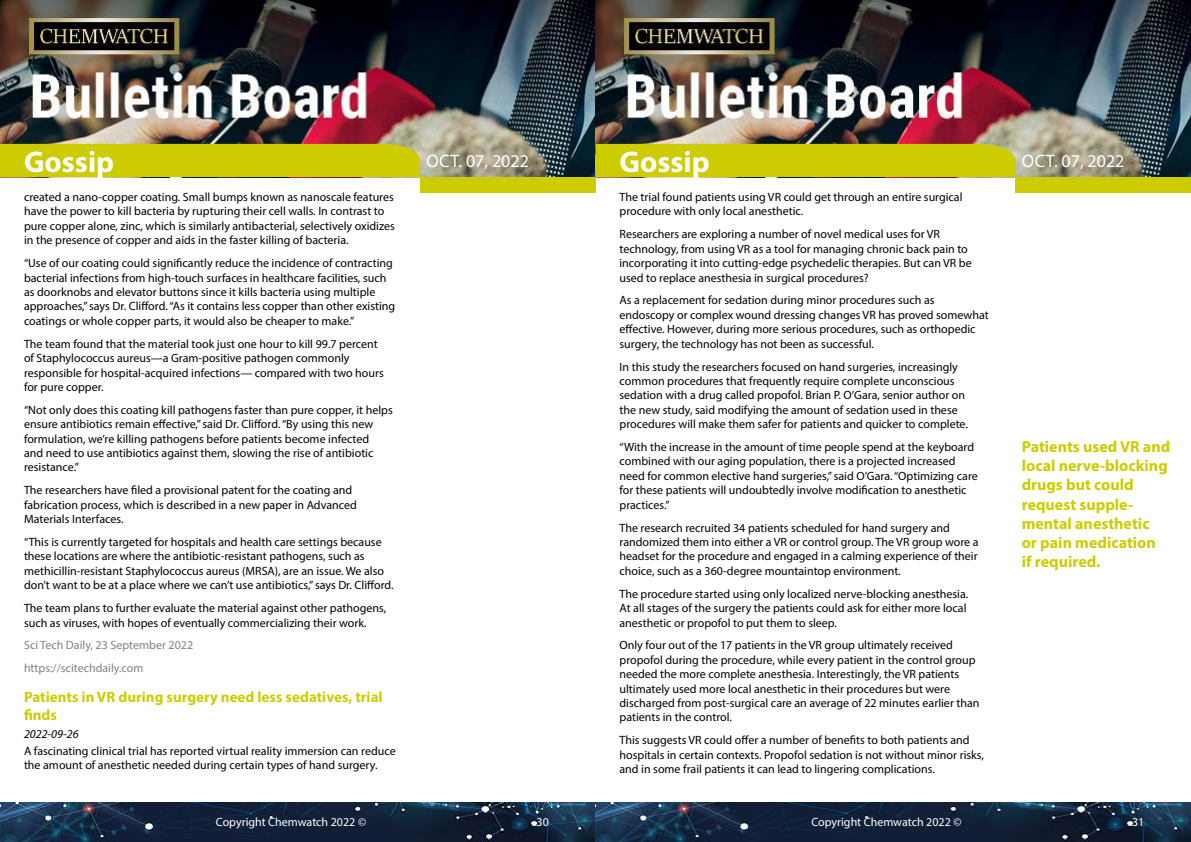
<style>
.page{position:relative;width:1191px;height:842px;background:#fff}
.page>*{position:absolute;margin:0;border:0;box-sizing:border-box;transform-origin:0 0}
.t1{font:700 30px "Myriad Pro";color:#fff}
.t2{font:18px "Myriad Pro";color:#fff}
.t3{font:700 16px/19.2px "Myriad Pro";color:#cc0}
.t4{font:700 15px/18px "Myriad Pro";color:#cc0}
.t5{font:12px/14.4px "Myriad Pro";color:#000}
.t6{font:12px/22.9px "Myriad Pro";color:#808285}
.t7{font:12px "Myriad Pro";color:#fff}
.t8{font:italic 12px "Myriad Pro";color:#000}
</style>
<div class="page">
<img style="left:0;top:0;width:1191px;height:177px">
<div style="left:420px;top:177px;width:175px;height:15px;background:#cc0"></div>
<div style="left:1015px;top:177px;width:176px;height:15px;background:#cc0"></div>
<div style="left:0;top:144px;width:420px;height:33px;background:#cc0"></div>
<div style="left:595px;top:144px;width:420px;height:33px;background:#cc0"></div>
<img style="left:0;top:802px;width:1191px;height:40px">
<h1 class="t1" style="left:24px;top:142px;width:92px">Gossip</h1>
<h1 class="t1" style="left:619px;top:142px;width:92px">Gossip</h1>
<p class="t5" style="left:619px;top:190px;width:344px">The trial found patients using VR could get through an entire surgical procedure with only local anesthetic.</p>
<p class="t5" style="left:619px;top:227px;width:354px">Researchers are exploring a number of novel medical uses for VR technology, from using VR as a tool for managing chronic back pain to incorporating it into cutting-edge psychedelic therapies. But can VR be used to replace anesthesia in surgical procedures?</p>
<p class="t5" style="left:619px;top:293px;width:371px">As a replacement for sedation during minor procedures such as endoscopy or complex wound dressing changes VR has proved somewhat effective. However, during more serious procedures, such as orthopedic surgery, the technology has not been as successful.</p>
<p class="t5" style="left:619px;top:359px;width:350px">In this study the researchers focused on hand surgeries, increasingly common procedures that frequently require complete unconscious sedation with a drug called propofol. Brian P. O’Gara, senior author on the new study, said modifying the amount of sedation used in these procedures will make them safer for patients and quicker to complete.</p>
<p class="t5" style="left:619px;top:440px;width:360px">“With the increase in the amount of time people spend at the keyboard combined with our aging population, there is a projected increased need for common elective hand surgeries,” said O’Gara. “Optimizing care for these patients will undoubtedly involve modification to anesthetic practices.”</p>
<p class="t5" style="left:619px;top:520px;width:360px">The research recruited 34 patients scheduled for hand surgery and randomized them into either a VR or control group. The VR group wore a headset for the procedure and engaged in a calming experience of their choice, such as a 360-degree mountaintop environment.</p>
<p class="t5" style="left:619px;top:586px;width:350px">The procedure started using only localized nerve-blocking anesthesia.<br>At all stages of the surgery the patients could ask for either more local anesthetic or propofol to put them to sleep.</p>
<p class="t5" style="left:619px;top:638px;width:361px">Only four out of the 17 patients in the VR group ultimately received propofol during the procedure, while every patient in the control group needed the more complete anesthesia. Interestingly, the VR patients ultimately used more local anesthetic in their procedures but were discharged from post-surgical care an average of 22 minutes earlier than patients in the control.</p>
<p class="t5" style="left:619px;top:733px;width:366px">This suggests VR could offer a number of benefits to both patients and hospitals in certain contexts. Propofol sedation is not without minor risks, and in some frail patients it can lead to lingering complications.</p>
<h2 class="t2" style="left:426px;top:150px;width:104px">Oct. 07, 2022</h2>
<h2 class="t2" style="left:1022px;top:150px;width:104px">Oct. 07, 2022</h2>
<p class="t5" style="left:24px;top:190px;width:372px">created a nano-copper coating. Small bumps known as nanoscale features have the power to kill bacteria by rupturing their cell walls. In contrast to pure copper alone, zinc, which is similarly antibacterial, selectively oxidizes in the presence of copper and aids in the faster killing of bacteria.</p>
<p class="t5" style="left:24px;top:256px;width:373px">“Use of our coating could significantly reduce the incidence of contracting bacterial infections from high-touch surfaces in healthcare facilities, such as doorknobs and elevator buttons since it kills bacteria using multiple approaches,” says Dr. Clifford. “As it contains less copper than other existing coatings or whole copper parts, it would also be cheaper to make.”</p>
<p class="t5" style="left:24px;top:336px;width:361px">The team found that the material took just one hour to kill 99.7 percent of Staphylococcus aureus—a Gram-positive pathogen commonly responsible for hospital-acquired infections— compared with two hours for pure copper.</p>
<p class="t5" style="left:24px;top:402px;width:370px">“Not only does this coating kill pathogens faster than pure copper, it helps ensure antibiotics remain effective,” said Dr. Clifford. “By using this new formulation, we’re killing pathogens before patients become infected<br>and need to use antibiotics against them, slowing the rise of antibiotic resistance.”</p>
<p class="t5" style="left:24px;top:483px;width:334px">The researchers have filed a provisional patent for the coating and fabrication process, which is described in a new paper in Advanced<br>Materials Interfaces.</p>
<p class="t5" style="left:24px;top:535px;width:371px">“This is currently targeted for hospitals and health care settings because these locations are where the antibiotic-resistant pathogens, such as methicillin-resistant Staphylococcus aureus (MRSA), are an issue. We also don’t want to be at a place where we can’t use antibiotics,” says Dr. Clifford.</p>
<p class="t5" style="left:24px;top:601px;width:364px">The team plans to further evaluate the material against other pathogens, such as viruses, with hopes of eventually commercializing their work.</p>
<p class="t6" style="left:24px;top:634px;width:171px">Sci Tech Daily, 23 September 2022 https://scitechdaily.com</p>
<p class="t4" style="left:24px;top:688px;width:360px">Patients in VR during surgery need less sedatives, trial finds</p>
<p class="t8" style="left:24px;top:726px;width:56px">2022-09-26</p>
<p class="t5" style="left:24px;top:743px;width:373px">A fascinating clinical trial has reported virtual reality immersion can reduce the amount of anesthetic needed during certain types of hand surgery.</p>
<h3 class="t3" style="left:1021px;top:436px;width:150px">Patients used VR and local nerve-blocking drugs but could request supple&shy;mental anesthetic<br>or pain medication<br>if required.</h3>
<p class="t7" style="left:216px;top:815px;width:152px">Copyright Chemwatch 2022 ©</p>
<p class="t7" style="left:536px;top:815px;width:14px">30</p>
<p class="t7" style="left:811px;top:815px;width:152px">Copyright Chemwatch 2022 ©</p>
<p class="t7" style="left:1132px;top:815px;width:14px">31</p>
</div>
